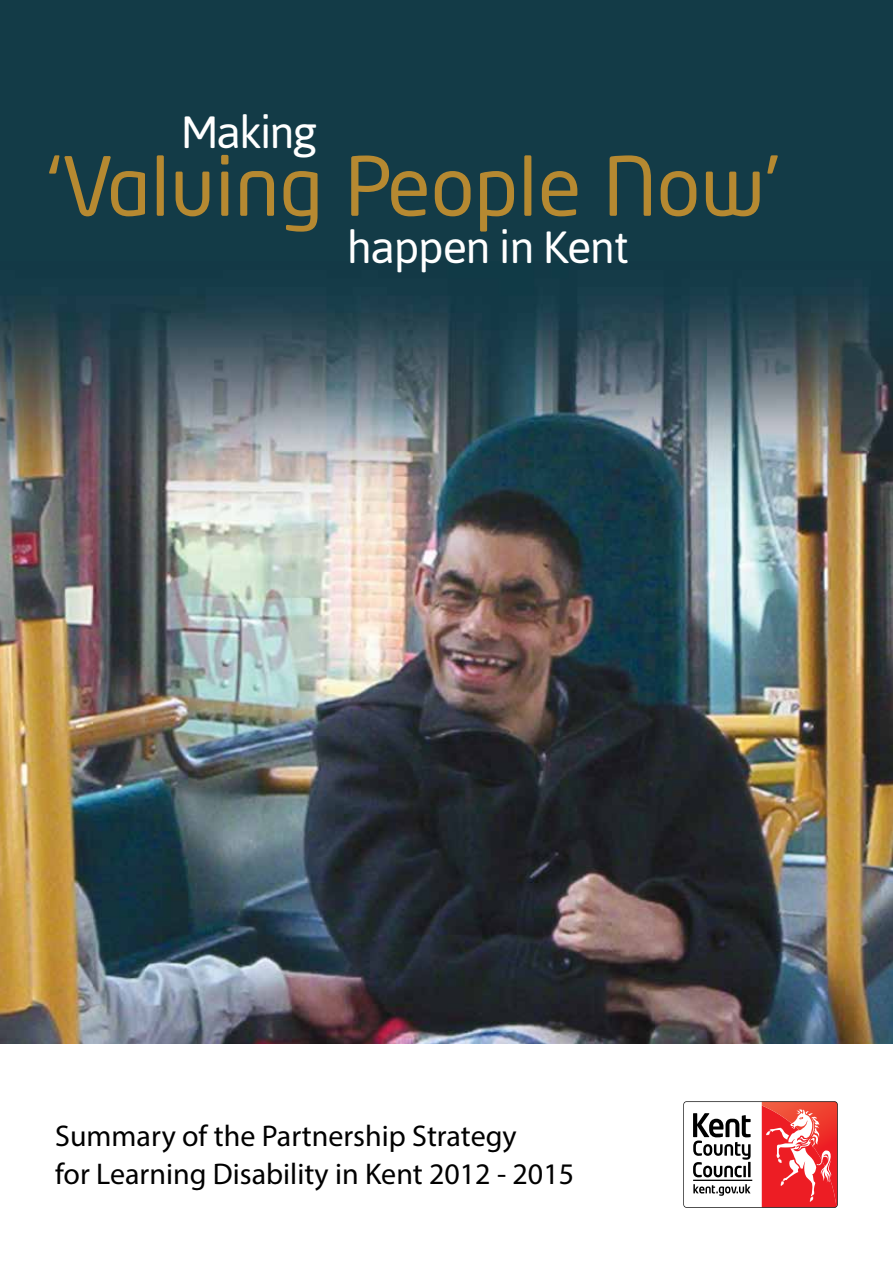
<style>
.page{position:relative;width:893px;height:1263px;background:#fff}
.page>*{position:absolute;margin:0;border:0;box-sizing:border-box;transform-origin:0 0}
.t1{font:80.4px "Neo Tech";color:#b68931}
.t2{font:45px "Asap";letter-spacing:-.03em;color:#fff}
.t3{font:30px/37.5px "Myriad Pro";color:#000}
</style>
<div class="page">
<div style="left:0;top:0;width:893px;height:1044px;background:#133b47"></div>
<img style="left:0;top:287px;width:893px;height:757px">
<svg style="left:683px;top:1101px;width:155px;height:107px"></svg>
<h2 class="t2" style="left:181px;top:106px;width:138px">Making</h2>
<h1 class="t1" style="left:47px;top:147px;width:735px">‘Valuing People Now’</h1>
<h2 class="t2" style="left:347px;top:221px;width:284px">happen in Kent</h2>
<p class="t3" style="left:55px;top:1117px;width:520px">Summary of the Partnership Strategy<br>for Learning Disability in Kent 2012 - 2015</p>
</div>
